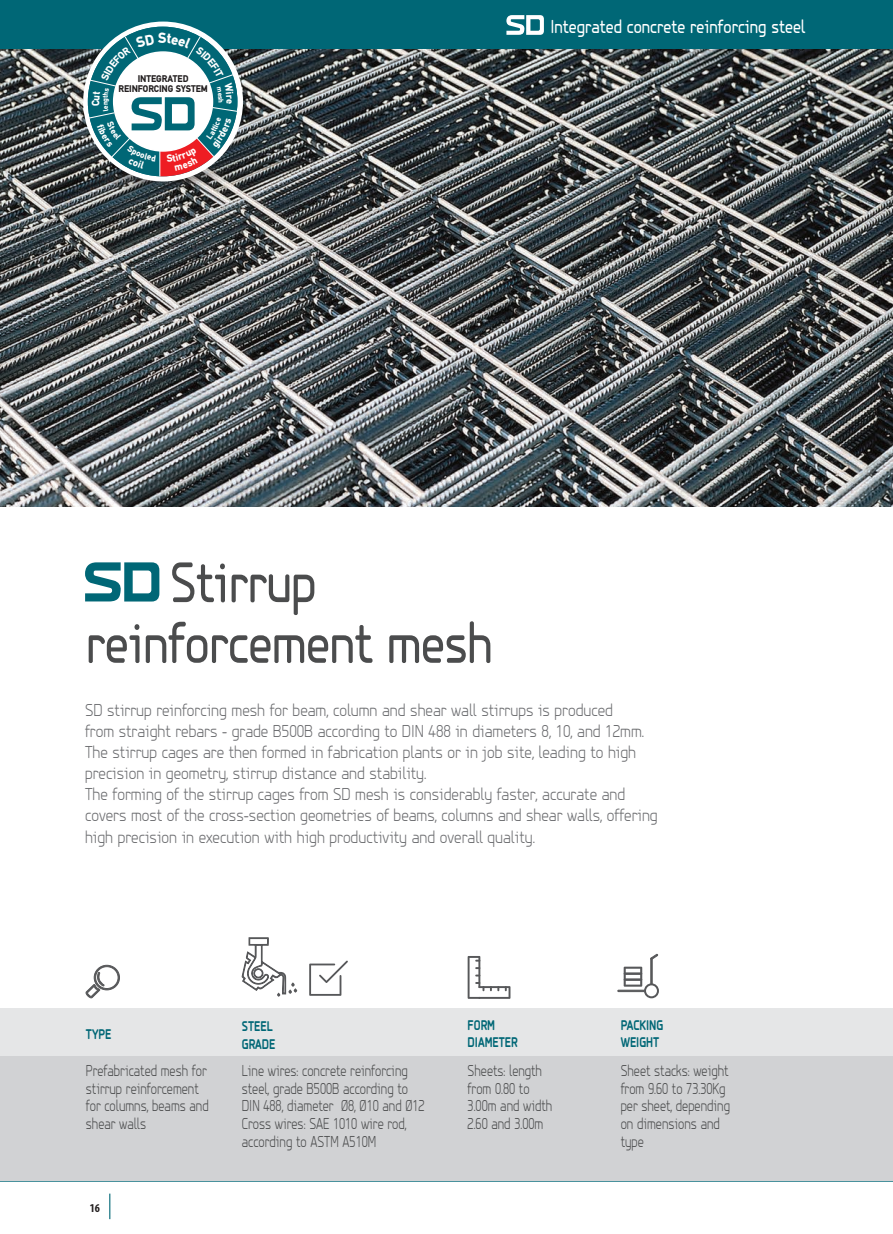
<style>
.page{position:relative;width:893px;height:1234px;background:#fff}
.page>*{position:absolute;margin:0;border:0;box-sizing:border-box;transform-origin:0 0}
.t1{font:59.4px/60.6px "PF Isotext Pro";letter-spacing:-.01em;color:#4b4c4d;scale:.85 1}
.t2{font:19.5px "PF Isotext Pro";color:#fff;scale:.85 1}
.t3{font:300 18px/21px "PF Isotext Pro";color:#6c6d70;scale:.9 1}
.t4{font:300 16.5px/17.5px "PF Isotext Pro";color:#4b4c4d;scale:.8 1}
.t5{font:700 14.55px/17.5px "PF Isotext Pro";color:#006776;scale:.8 1}
.t6{font:700 condensed 12px "Myriad Pro";color:#231f20}
.t7{font:900 9.75px/10.2px "PF Din Text";letter-spacing:-.005em;color:#231f20;text-align:center;scale:.95 1}
</style>
<div class="page">
<svg style="left:109px;top:1193px;width:1px;height:25px"></svg>
<hr style="left:0;top:1180px;width:893px;height:1px;background:#006776">
<img style="left:0;top:48px;width:893px;height:458px">
<div style="left:0;top:0;width:893px;height:48px;background:#006776"></div>
<div style="left:0;top:1008px;width:893px;height:172px;background:#e5e6e7"></div>
<div style="left:0;top:1056px;width:893px;height:124px;background:#d1d2d4"></div>
<svg style="left:309px;top:960px;width:39px;height:35px"></svg>
<svg style="left:241px;top:937px;width:56px;height:60px"></svg>
<svg style="left:86px;top:964px;width:34px;height:34px"></svg>
<img style="left:67px;top:158px;width:192px;height:36px">
<div style="left:83px;top:22px;width:160px;height:159px;background:#fff;border-radius:50%"></div>
<svg style="left:85px;top:562px;width:74px;height:39px"></svg>
<svg style="left:468px;top:956px;width:42px;height:42px"></svg>
<svg style="left:624px;top:966px;width:18px;height:20px"></svg>
<div style="left:618px;top:989px;width:26px;height:2px;border:1px solid #57585a"></div>
<svg style="left:650px;top:953px;width:8px;height:30px"></svg>
<div style="left:644px;top:983px;width:15px;height:15px;border:2px solid #57585a;border-radius:50%"></div>
<svg style="left:506px;top:15px;width:38px;height:20px"></svg>
<svg style="left:87px;top:27px;width:152px;height:149px"></svg>
<p class="t7" style="left:118px;top:73px;width:95px">INTEGRATED<br>REINFORCING SYSTEM</p>
<p class="t2" style="left:550px;top:16px;width:302px">Integrated concrete reinforcing steel</p>
<h1 class="t1" style="left:86px;top:551px;width:480px;text-indent:84px">Stirrup reinforcement mesh</h1>
<p class="t3" style="left:85px;top:699px;width:638px">SD stirrup reinforcing mesh for beam, column and shear wall stirrups is produced<br>from straight rebars - grade B500B according to DIN 488 in diameters 8, 10, and 12mm.<br>The stirrup cages are then formed in fabrication plants or in job site, leading to high precision in geometry, stirrup distance and stability.<br>The forming of the stirrup cages from SD mesh is considerably faster, accurate and covers most of the cross-section geometries of beams, columns and shear walls, offering high precision in execution with high productivity and overall quality.</p>
<p class="t5" style="left:86px;top:1024px;width:33px">TYPE</p>
<p class="t4" style="left:86px;top:1061px;width:155px">Prefabricated mesh for stirrup reinforcement for columns, beams and shear walls</p>
<p class="t6" style="left:90px;top:1199px;width:12px">16</p>
<p class="t5" style="left:242px;top:1017px;width:43px">STEEL<br>GRADE</p>
<p class="t4" style="left:242px;top:1061px;width:230px">Line wires: concrete reinforcing steel, grade B500B according to<br>DIN 488, diameter Ø8, Ø10 and Ø12<br>Cross wires: SAE 1010 wire rod, according to ASTM A510M</p>
<p class="t5" style="left:468px;top:1015px;width:64px">FORM<br>DIAMETER</p>
<p class="t4" style="left:468px;top:1061px;width:107px">Sheets: length from 0.80 to<br>3.00m and width<br>2.60 and 3.00m</p>
<p class="t5" style="left:621px;top:1015px;width:55px">PACKING<br>WEIGHT</p>
<p class="t4" style="left:621px;top:1061px;width:138px">Sheet stacks: weight from 9.60 to 73.30Kg per sheet, depending on dimensions and type</p>
</div>
